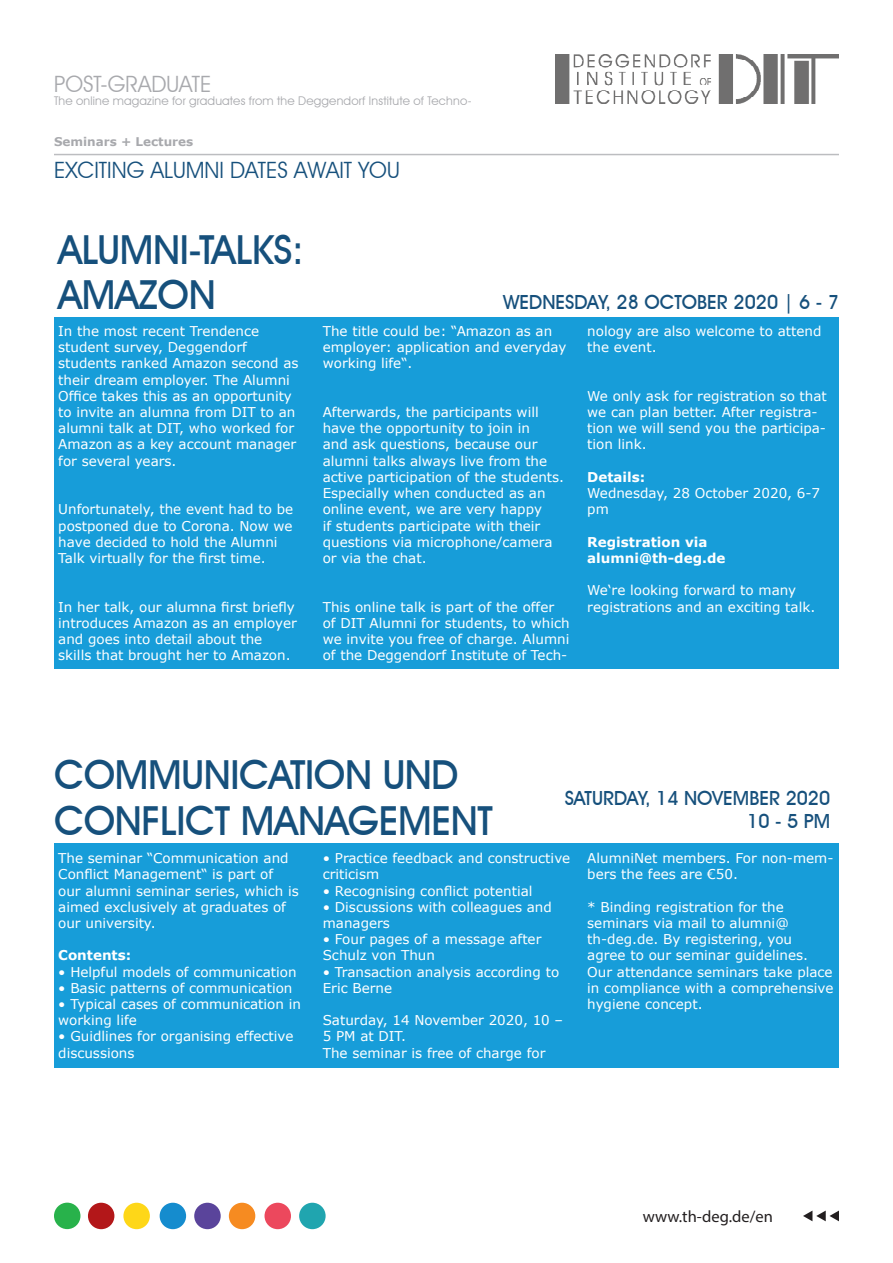
<style>
.page{position:relative;width:893px;height:1263px;background:#fff}
.page>*{position:absolute;margin:0;border:0;box-sizing:border-box;transform-origin:0 0}
.t1{font:500 40.05px/45px "Avant Garde IT Cby BT";letter-spacing:-.01em;color:#16507c}
.t2{font:22.5px "Avant Garde IT Cby BT";color:#16507c}
.t3{font:22.5px "Avant Garde IT Cby BT";color:#a8a9ad}
.t4{font:500 19.5px/23.4px "Avant Garde IT Cby BT";color:#16507c;text-align:right}
.t5{font:16.5px "Myriad Pro";color:#231f20}
.t6{font:13.5px/16.2px "Verdana";color:#fff}
.t7{font:700 13.5px/16.2px "Verdana";color:#fff}
.t8{font:12px "Avant Garde IT Cby BT";letter-spacing:.015em;color:#a8a9ad}
.t9{font:700 12px "Verdana";color:#a8a9ad}
</style>
<div class="page">
<hr style="left:54px;top:154px;width:785px;height:1px;background:#bcbdc0">
<svg style="left:803px;top:1210px;width:36px;height:11px"></svg>
<div style="left:54px;top:1202px;width:26px;height:27px;background:#28b24b;border-radius:50%"></div>
<div style="left:88px;top:1203px;width:26px;height:26px;background:#b31719;border-radius:50%"></div>
<div style="left:123px;top:1203px;width:27px;height:26px;background:#fed718;border-radius:50%"></div>
<div style="left:160px;top:1203px;width:26px;height:26px;background:#158cce;border-radius:50%"></div>
<div style="left:194px;top:1203px;width:27px;height:26px;background:#5a449b;border-radius:50%"></div>
<div style="left:299px;top:1203px;width:27px;height:26px;background:#20a5af;border-radius:50%"></div>
<div style="left:229px;top:1203px;width:26px;height:26px;background:#f68b21;border-radius:50%"></div>
<div style="left:265px;top:1203px;width:26px;height:26px;background:#ec485d;border-radius:50%"></div>
<div style="left:54px;top:842px;width:785px;height:225px;background:#179dd9"></div>
<div style="left:54px;top:317px;width:785px;height:352px;background:#179dd9"></div>
<img style="left:555px;top:54px;width:283px;height:49px">
<h2 class="t3" style="left:54px;top:70px;width:159px">POST-GRADUATE</h2>
<p class="t8" style="left:54px;top:94px;width:419px">The online magazine for graduates from the Deggendorf Institute of Techno-</p>
<p class="t9" style="left:54px;top:134px;width:141px">Seminars + Lectures</p>
<h2 class="t2" style="left:54px;top:156px;width:347px">EXCITING ALUMNI DATES AWAIT YOU</h2>
<h1 class="t1" style="left:58px;top:227px;width:247px">ALUMNI-TALKS:<br>AMAZON</h1>
<h3 class="t4" style="left:503px;top:290px;width:337px">WEDNESDAY, 28 OCTOBER 2020 | 6 - 7</h3>
<p class="t6" style="left:58px;top:323px;width:242px">In the most recent Trendence student survey, Deggendorf students ranked Amazon second as their dream employer. The Alumni<br>Office takes this as an opportunity to invite an alumna from DIT to an alumni talk at DIT, who worked for<br>Amazon as a key account manager for several years.</p>
<p class="t6" style="left:58px;top:501px;width:236px">Unfortunately, the event had to be postponed due to Corona. Now we have decided to hold the Alumni<br>Talk virtually for the first time.</p>
<p class="t6" style="left:58px;top:599px;width:240px">In her talk, our alumna first briefly introduces Amazon as an employer and goes into detail about the skills that brought her to Amazon.</p>
<p class="t6" style="left:323px;top:323px;width:245px">The title could be: “Amazon as an employer: application and everyday working life“.</p>
<p class="t6" style="left:323px;top:404px;width:243px">Afterwards, the participants will have the opportunity to join in<br>and ask questions, because our alumni talks always live from the active participation of the students.<br>Especially when conducted as an online event, we are very happy<br>if students participate with their questions via microphone/camera or via the chat.</p>
<p class="t6" style="left:323px;top:599px;width:248px">This online talk is part of the offer of DIT Alumni for students, to which we invite you free of charge. Alumni of the Deggendorf Institute of Tech-</p>
<p class="t6" style="left:587px;top:323px;width:236px">nology are also welcome to attend the event.</p>
<p class="t6" style="left:587px;top:388px;width:241px">We only ask for registration so that we can plan better. After registra&shy;tion we will send you the participa&shy;tion link.</p>
<p class="t7" style="left:587px;top:469px;width:60px">Details:</p>
<p class="t6" style="left:587px;top:485px;width:234px">Wednesday, 28 October 2020, 6-7 pm</p>
<p class="t7" style="left:587px;top:534px;width:140px">Registration via alumni@th-deg.de</p>
<p class="t6" style="left:587px;top:582px;width:230px">We‘re looking forward to many registrations and an exciting talk.</p>
<h1 class="t1" style="left:54px;top:752px;width:440px">COMMUNICATION UND<br>CONFLICT MANAGEMENT</h1>
<h3 class="t4" style="left:565px;top:786px;width:267px">SATURDAY, 14 NOVEMBER 2020<br>10 - 5 PM</h3>
<p class="t6" style="left:58px;top:850px;width:242px">The seminar “Communication and<br>Conflict Management“ is part of our alumni seminar series, which is aimed exclusively at graduates of our university.</p>
<p class="t7" style="left:58px;top:947px;width:74px">Contents:</p>
<p class="t6" style="left:58px;top:964px;width:240px">• Helpful models of communication</p>
<p class="t6" style="left:58px;top:980px;width:236px">• Basic patterns of communication</p>
<p class="t6" style="left:58px;top:996px;width:244px">• Typical cases of communication in working life</p>
<p class="t6" style="left:58px;top:1028px;width:237px">• Guidlines for organising effective discussions</p>
<p class="t6" style="left:323px;top:850px;width:249px">• Practice feedback and constructive criticism</p>
<p class="t6" style="left:323px;top:883px;width:211px">• Recognising conflict potential</p>
<p class="t6" style="left:323px;top:899px;width:231px">• Discussions with colleagues and managers</p>
<p class="t6" style="left:323px;top:931px;width:220px">• Four pages of a message after<br>Schulz von Thun</p>
<p class="t6" style="left:323px;top:964px;width:238px">• Transaction analysis according to<br>Eric Berne</p>
<p class="t6" style="left:323px;top:1012px;width:242px">Saturday, 14 November 2020, 10 –<br>5 PM at DIT.<br>The seminar is free of charge for</p>
<p class="t6" style="left:587px;top:850px;width:248px">AlumniNet members. For non-mem&shy;bers the fees are €50.</p>
<p class="t6" style="left:587px;top:899px;width:248px">* Binding registration for the seminars via mail to alumni@ th-deg.de. By registering, you agree to our seminar guidelines.<br>Our attendance seminars take place in compliance with a comprehensive hygiene concept.</p>
<p class="t5" style="left:643px;top:1206px;width:132px">www.th-deg.de/en</p>
</div>
